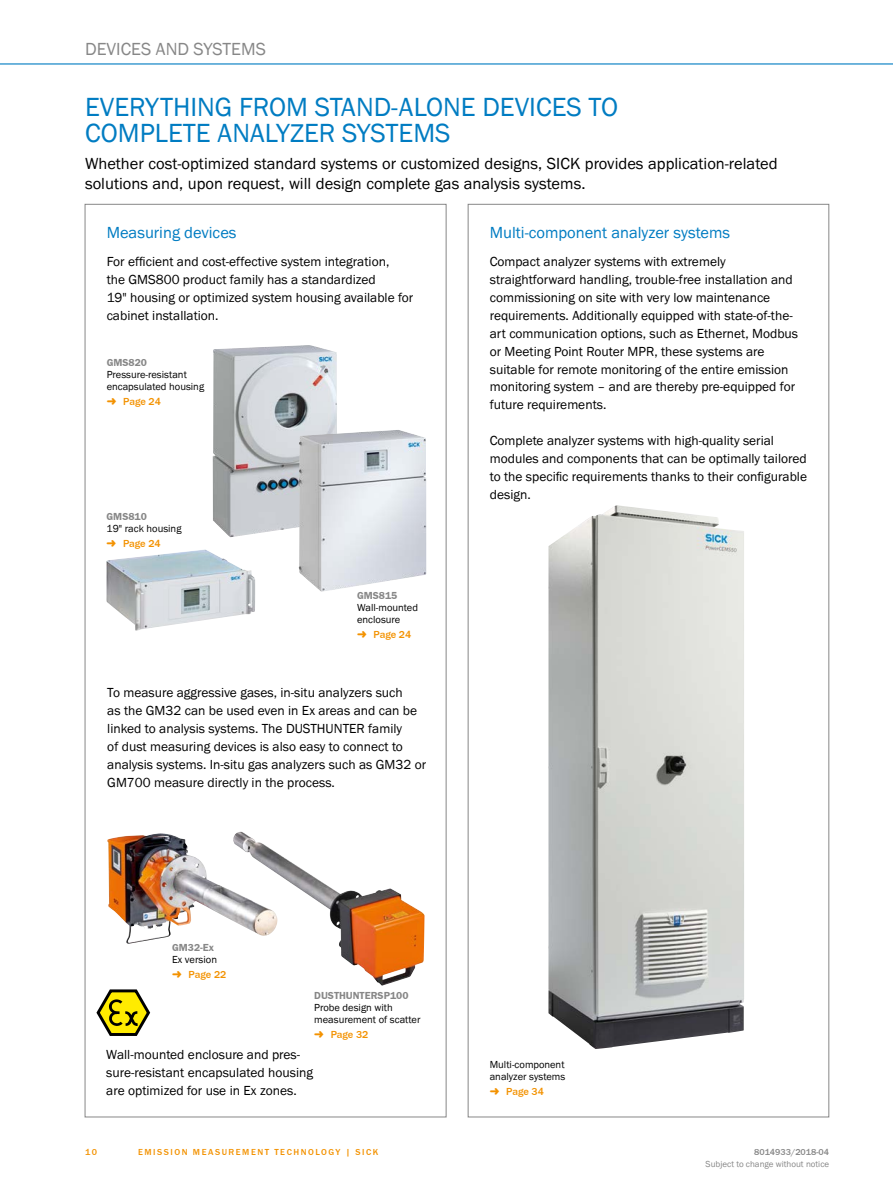
<style>
.page{position:relative;width:893px;height:1188px;background:#fff}
.page>*{position:absolute;margin:0;border:0;box-sizing:border-box;transform-origin:0 0}
.t1{font:27px/25.5px "SICK Franklin";color:#007cc2}
.t2{font:18px "SICK Franklin";color:#878787}
.t3{font:16.5px/20.2px "SICK Franklin";color:#000}
.t4{font:16.5px "SICK Franklin";color:#007cc2}
.t5{font:13.5px/17.9px "SICK Franklin";color:#000}
.t6{font:10.5px/12px "SICK Franklin";color:#000}
.t7{font:700 10.5px "SICK Franklin";color:#878787}
.t8{font:500 10.5px "SICK Franklin";letter-spacing:-.01em;color:#f39200}
.t9{font:500 9px "SICK Franklin";letter-spacing:.17em;color:#f39200}
.t10{font:9px "SICK Franklin";color:#878787}
.t11{font:500 9px "SICK Franklin";color:#878787}
</style>
<div class="page">
<hr style="left:0;top:63px;width:893px;height:2px;background:#007cc2">
<svg style="left:96px;top:989px;width:54px;height:47px"></svg>
<img style="left:213px;top:345px;width:124px;height:192px">
<img style="left:106px;top:550px;width:149px;height:81px">
<img style="left:299px;top:430px;width:127px;height:162px">
<img style="left:107px;top:833px;width:126px;height:111px">
<img style="left:233px;top:832px;width:191px;height:154px">
<img style="left:548px;top:505px;width:196px;height:544px">
<h2 class="t2" style="left:85px;top:38px;width:182px">DEVICES AND SYSTEMS</h2>
<h1 class="t1" style="left:85px;top:95px;width:535px">EVERYTHING FROM STAND-ALONE DEVICES TO<br>COMPLETE ANALYZER SYSTEMS</h1>
<p class="t3" style="left:85px;top:153px;width:694px">Whether cost-optimized standard systems or customized designs, SICK provides application-related solutions and, upon request, will design complete gas analysis systems.</p>
<p class="t4" style="left:107px;top:222px;width:131px">Measuring devices</p>
<p class="t5" style="left:107px;top:253px;width:308px">For efficient and cost-effective system integration,<br>the GMS800 product family has a standardized<br>19" housing or optimized system housing available for cabinet installation.</p>
<p class="t4" style="left:490px;top:222px;width:242px">Multi-component analyzer systems</p>
<p class="t5" style="left:490px;top:253px;width:310px">Compact analyzer systems with extremely straightforward handling, trouble-free installation and commissioning on site with very low maintenance requirements. Additionally equipped with state-of-the&shy;art communication options, such as Ethernet, Modbus or Meeting Point Router MPR, these systems are suitable for remote monitoring of the entire emission monitoring system – and are thereby pre-equipped for future requirements.</p>
<p class="t5" style="left:490px;top:432px;width:319px">Complete analyzer systems with high-quality serial modules and components that can be optimally tailored to the specific requirements thanks to their configurable design.</p>
<p class="t7" style="left:107px;top:356px;width:42px">GMS820</p>
<p class="t6" style="left:107px;top:369px;width:99px">Pressure-resistant encapsulated housing</p>
<p class="t8" style="left:123px;top:395px;width:39px">PAGE 24</p>
<p class="t7" style="left:107px;top:510px;width:42px">GMS810</p>
<p class="t6" style="left:107px;top:523px;width:76px">19" rack housing</p>
<p class="t8" style="left:123px;top:537px;width:39px">PAGE 24</p>
<p class="t7" style="left:357px;top:589px;width:42px">GMS815</p>
<p class="t6" style="left:357px;top:602px;width:62px">Wall-mounted enclosure</p>
<p class="t8" style="left:374px;top:628px;width:39px">PAGE 24</p>
<p class="t5" style="left:107px;top:684px;width:320px">To measure aggressive gases, in-situ analyzers such<br>as the GM32 can be used even in Ex areas and can be linked to analysis systems. The DUSTHUNTER family<br>of dust measuring devices is also easy to connect to analysis systems. In-situ gas analyzers such as GM32 or GM700 measure directly in the process.</p>
<p class="t7" style="left:172px;top:941px;width:43px">GM32-Ex</p>
<p class="t6" style="left:172px;top:954px;width:46px">Ex version</p>
<p class="t8" style="left:189px;top:968px;width:39px">PAGE 22</p>
<p class="t7" style="left:314px;top:989px;width:96px">DUSTHUNTERSP100</p>
<p class="t6" style="left:314px;top:1002px;width:108px">Probe design with measurement of scatter</p>
<p class="t8" style="left:331px;top:1028px;width:39px">PAGE 32</p>
<p class="t5" style="left:106px;top:1046px;width:208px">Wall-mounted enclosure and pres&shy;sure-resistant encapsulated housing are optimized for use in Ex zones.</p>
<p class="t6" style="left:490px;top:1059px;width:77px">Multi-component analyzer systems</p>
<p class="t8" style="left:506px;top:1085px;width:39px">PAGE 34</p>
<p class="t9" style="left:85px;top:1146px;width:14px">10</p>
<p class="t9" style="left:138px;top:1146px;width:224px">EMISSION MEASUREMENT TECHNOLOGY | SIC</p>
<p class="t9" style="left:373px;top:1146px;width:7px">K</p>
<p class="t11" style="left:754px;top:1146px;width:77px">8014933/2018-04</p>
<p class="t10" style="left:706px;top:1159px;width:125px">Subject to change without notice</p>
</div>
